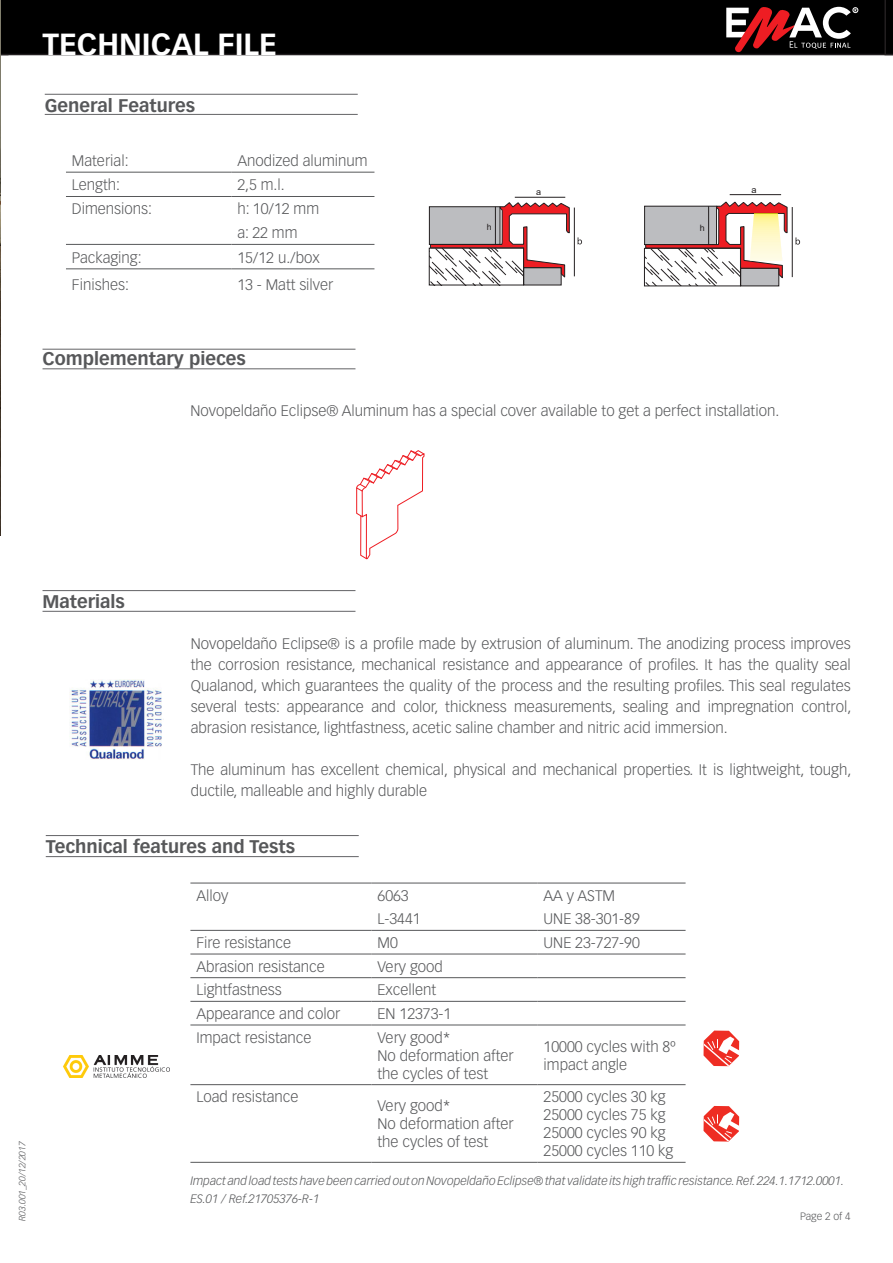
<style>
.page{position:relative;width:893px;height:1263px;background:#fff}
.page>*{position:absolute;margin:0;border:0;box-sizing:border-box;transform-origin:0 0}
.t1{font:700 30px "Vectora LT Std";color:#fff}
.t2{font:700 18px "Vectora LT Std";color:#57585a}
.Párrafo_14{font:300 15px/21px "Vectora LT Std";color:#57585a}
.t3{font:italic 300 12px/18px "Vectora LT Std";color:#57585a}
.t4{font:300 10.5px "Vectora LT Std";color:#57585a}
.t5{font:9.15px "Arial";color:#231f20}
.t6{font:italic 300 9px "Vectora LT Std";color:#57585a}
.t7{font:8.85px "Arial";color:#231f20}
.t8{font:8.7px "Arial";color:#231f20}
.t9{font:8.55px "Arial";color:#231f20}
</style>
<div class="page">
<div style="left:1px;top:0;width:883px;height:55px;background:#000"></div>
<svg style="left:884px;top:0;width:9px;height:55px"></svg>
<svg style="left:726px;top:7px;width:132px;height:45px"></svg>
<hr style="left:45px;top:94px;width:313px;height:1px;background:#636366">
<hr style="left:45px;top:114px;width:313px;height:1px;background:#636366">
<hr style="left:43px;top:590px;width:312px;height:1px;background:#636366">
<hr style="left:43px;top:611px;width:312px;height:1px;background:#636366">
<hr style="left:46px;top:835px;width:313px;height:1px;background:#636366">
<hr style="left:46px;top:856px;width:313px;height:1px;background:#636366">
<hr style="left:66px;top:172px;width:165px;height:1px;background:#57585a">
<hr style="left:66px;top:269px;width:165px;height:1px;background:#57585a">
<hr style="left:231px;top:172px;width:143px;height:1px;background:#57585a">
<hr style="left:231px;top:196px;width:143px;height:1px;background:#57585a">
<hr style="left:231px;top:244px;width:143px;height:1px;background:#57585a">
<hr style="left:66px;top:196px;width:165px;height:1px;background:#57585a">
<hr style="left:66px;top:244px;width:165px;height:1px;background:#57585a">
<hr style="left:231px;top:269px;width:143px;height:1px;background:#57585a">
<img style="left:69px;top:679px;width:93px;height:80px">
<svg style="left:429px;top:202px;width:140px;height:83px"></svg>
<hr style="left:515px;top:197px;width:50px;height:1px;background:#231f20">
<hr style="left:495px;top:207px;width:1px;height:37px;background:#231f20">
<hr style="left:574px;top:208px;width:1px;height:68px;background:#231f20">
<svg style="left:578px;top:237px;width:4px;height:7px"></svg>
<svg style="left:644px;top:202px;width:143px;height:84px"></svg>
<hr style="left:751px;top:242px;width:30px;height:1px;background:#fef9c2">
<hr style="left:751px;top:243px;width:30px;height:1px;background:#fef9c3">
<hr style="left:751px;top:244px;width:30px;height:1px;background:#fef9c6">
<hr style="left:751px;top:245px;width:30px;height:1px;background:#fef9c7">
<hr style="left:751px;top:246px;width:30px;height:1px;background:#fefaca">
<hr style="left:751px;top:247px;width:30px;height:1px;background:#fefacb">
<hr style="left:751px;top:248px;width:30px;height:1px;background:#fefacd">
<hr style="left:751px;top:249px;width:30px;height:1px;background:#feface">
<hr style="left:751px;top:250px;width:30px;height:1px;background:#fefad1">
<hr style="left:751px;top:251px;width:30px;height:1px;background:#fefad2">
<hr style="left:750px;top:252px;width:32px;height:1px;background:#fefad4">
<hr style="left:750px;top:253px;width:32px;height:1px;background:#fefad5">
<hr style="left:750px;top:254px;width:32px;height:1px;background:#fefbd7">
<hr style="left:750px;top:255px;width:32px;height:1px;background:#fefbd8">
<hr style="left:750px;top:256px;width:32px;height:1px;background:#fefbda">
<hr style="left:750px;top:257px;width:32px;height:1px;background:#fefbdb">
<hr style="left:750px;top:258px;width:32px;height:1px;background:#fefbdd">
<hr style="left:750px;top:259px;width:32px;height:1px;background:#fefbde">
<hr style="left:750px;top:260px;width:32px;height:1px;background:#fffce1">
<hr style="left:730px;top:194px;width:51px;height:1px;background:#231f20">
<hr style="left:708px;top:206px;width:1px;height:39px;background:#231f20">
<hr style="left:792px;top:207px;width:1px;height:70px;background:#231f20">
<svg style="left:795px;top:237px;width:5px;height:8px"></svg>
<hr style="left:43px;top:349px;width:312px;height:1px;background:#636366">
<hr style="left:43px;top:368px;width:312px;height:1px;background:#636366">
<svg style="left:356px;top:450px;width:68px;height:109px"></svg>
<hr style="left:190px;top:883px;width:182px;height:1px;background:#57585a">
<hr style="left:372px;top:883px;width:166px;height:1px;background:#57585a">
<hr style="left:538px;top:883px;width:148px;height:1px;background:#57585a">
<hr style="left:190px;top:930px;width:182px;height:1px;background:#57585a">
<hr style="left:372px;top:930px;width:166px;height:1px;background:#57585a">
<hr style="left:538px;top:930px;width:148px;height:1px;background:#57585a">
<hr style="left:190px;top:954px;width:182px;height:1px;background:#57585a">
<hr style="left:372px;top:954px;width:166px;height:1px;background:#57585a">
<hr style="left:538px;top:954px;width:148px;height:1px;background:#57585a">
<hr style="left:190px;top:977px;width:182px;height:1px;background:#57585a">
<hr style="left:372px;top:977px;width:166px;height:1px;background:#57585a">
<hr style="left:538px;top:977px;width:148px;height:1px;background:#57585a">
<hr style="left:190px;top:1001px;width:182px;height:1px;background:#57585a">
<hr style="left:372px;top:1001px;width:166px;height:1px;background:#57585a">
<hr style="left:538px;top:1001px;width:148px;height:1px;background:#57585a">
<hr style="left:190px;top:1025px;width:182px;height:1px;background:#57585a">
<hr style="left:372px;top:1025px;width:166px;height:1px;background:#57585a">
<hr style="left:538px;top:1025px;width:148px;height:1px;background:#57585a">
<hr style="left:190px;top:1084px;width:182px;height:1px;background:#57585a">
<hr style="left:372px;top:1084px;width:166px;height:1px;background:#57585a">
<hr style="left:538px;top:1084px;width:148px;height:1px;background:#57585a">
<hr style="left:190px;top:1162px;width:182px;height:1px;background:#57585a">
<hr style="left:372px;top:1162px;width:166px;height:1px;background:#57585a">
<hr style="left:538px;top:1162px;width:148px;height:1px;background:#57585a">
<img style="left:0;top:0;width:1px;height:535px">
<img style="left:63px;top:1055px;width:107px;height:22px">
<svg style="left:703px;top:1106px;width:36px;height:35px"></svg>
<svg style="left:703px;top:1030px;width:36px;height:36px"></svg>
<h1 class="t1" style="left:43px;top:26px;width:236px">TECHNICAL FILE</h1>
<p class="t2" style="left:45px;top:94px;width:152px">General Features</p>
<p class="Párrafo_14" style="left:72px;top:151px;width:58px">Material:</p>
<p class="Párrafo_14" style="left:237px;top:151px;width:132px">Anodized aluminum</p>
<p class="Párrafo_14" style="left:72px;top:175px;width:50px">Length:</p>
<p class="Párrafo_14" style="left:237px;top:175px;width:49px">2,5 m.l.</p>
<p class="Párrafo_14" style="left:72px;top:199px;width:82px">Dimensions:</p>
<p class="Párrafo_14" style="left:237px;top:199px;width:83px">h: 10/12 mm</p>
<p class="Párrafo_14" style="left:237px;top:223px;width:62px">a: 22 mm</p>
<p class="Párrafo_14" style="left:72px;top:247px;width:71px">Packaging:</p>
<p class="Párrafo_14" style="left:237px;top:247px;width:84px">15/12 u./box</p>
<p class="Párrafo_14" style="left:72px;top:274px;width:58px">Finishes:</p>
<p class="Párrafo_14" style="left:237px;top:274px;width:98px">13 - Matt silver</p>
<p class="t9" style="left:487px;top:221px;width:6px">h</p>
<p class="t7" style="left:536px;top:186px;width:7px">a</p>
<p class="t8" style="left:700px;top:222px;width:6px">h</p>
<p class="t5" style="left:751px;top:183px;width:7px">a</p>
<p class="t2" style="left:43px;top:348px;width:205px">Complementary pieces</p>
<p class="Párrafo_14" style="left:190px;top:401px;width:590px">Novopeldaño Eclipse® Aluminum has a special cover available to get a perfect installation.</p>
<p class="t6" style="left:17px;top:1221px;width:81px;rotate:-90deg">R03.001_20/12/2017</p>
<p class="t2" style="left:43px;top:591px;width:84px">Materials</p>
<p class="Párrafo_14" style="left:191px;top:633px;width:662px;text-align:justify">Novopeldaño Eclipse® is a profile made by extrusion of aluminum. The anodizing process improves the corrosion resistance, mechanical resistance and appearance of profiles. It has the quality seal Qualanod, which guarantees the quality of the process and the resulting profiles. This seal regulates several tests: appearance and color, thickness measurements, sealing and impregnation control, abrasion resistance, lightfastness, acetic saline chamber and nitric acid immersion.</p>
<p class="Párrafo_14" style="left:191px;top:759px;width:662px">The aluminum has excellent chemical, physical and mechanical properties. It is lightweight, tough, ductile, malleable and highly durable</p>
<p class="t2" style="left:46px;top:836px;width:251px">Technical features and Tests</p>
<p class="Párrafo_14" style="left:196px;top:885px;width:33px">Alloy</p>
<p class="Párrafo_14" style="left:378px;top:885px;width:33px">6063</p>
<p class="Párrafo_14" style="left:544px;top:885px;width:73px">AA y ASTM</p>
<p class="Párrafo_14" style="left:378px;top:909px;width:45px">L-3441</p>
<p class="Párrafo_14" style="left:544px;top:909px;width:98px">UNE 38-301-89</p>
<p class="Párrafo_14" style="left:196px;top:932px;width:96px">Fire resistance</p>
<p class="Párrafo_14" style="left:378px;top:932px;width:22px">M0</p>
<p class="Párrafo_14" style="left:544px;top:932px;width:98px">UNE 23-727-90</p>
<p class="Párrafo_14" style="left:196px;top:956px;width:130px">Abrasion resistance</p>
<p class="Párrafo_14" style="left:378px;top:956px;width:67px">Very good</p>
<p class="Párrafo_14" style="left:196px;top:980px;width:87px">Lightfastness</p>
<p class="Párrafo_14" style="left:378px;top:980px;width:60px">Excellent</p>
<p class="Párrafo_14" style="left:196px;top:1003px;width:145px">Appearance and color</p>
<p class="Párrafo_14" style="left:378px;top:1003px;width:75px">EN 12373-1</p>
<p class="Párrafo_14" style="left:196px;top:1027px;width:117px">Impact resistance</p>
<p class="Párrafo_14" style="left:378px;top:1027px;width:75px">Very good*</p>
<p class="Párrafo_14" style="left:378px;top:1046px;width:138px;line-height:18px">No deformation after the cycles of test</p>
<p class="Párrafo_14" style="left:544px;top:1037px;width:133px;line-height:18px">10000 cycles with 8º impact angle</p>
<p class="Párrafo_14" style="left:196px;top:1087px;width:103px">Load resistance</p>
<p class="Párrafo_14" style="left:378px;top:1096px;width:75px">Very good*</p>
<p class="Párrafo_14" style="left:378px;top:1115px;width:138px;line-height:18px">No deformation after the cycles of test</p>
<p class="Párrafo_14" style="left:544px;top:1087px;width:123px">25000 cycles 30 kg</p>
<p class="Párrafo_14" style="left:544px;top:1105px;width:123px">25000 cycles 75 kg</p>
<p class="Párrafo_14" style="left:544px;top:1123px;width:123px">25000 cycles 90 kg</p>
<p class="Párrafo_14" style="left:544px;top:1141px;width:131px">25000 cycles 110 kg</p>
<p class="t3" style="left:190px;top:1172px;width:655px">Impact and load tests have been carried out on Novopeldaño Eclipse® that validate its high traffic resistance. Ref. 224.1.1712.0001.<br>ES.01 / Ref.21705376-R-1</p>
<p class="t4" style="left:800px;top:1211px;width:52px">Page 2 of 4</p>
</div>
